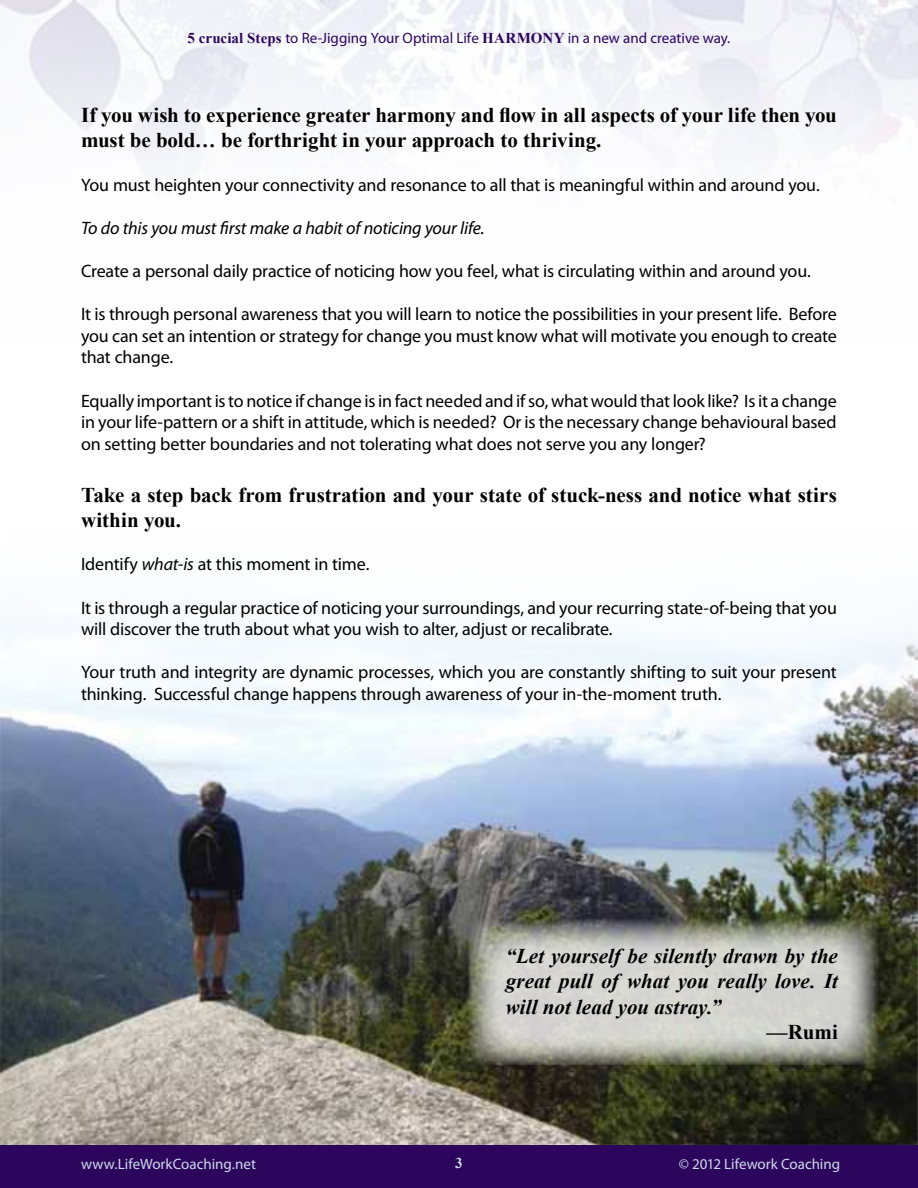
<style>
.page{position:relative;width:918px;height:1188px;background:#fff}
.page>*{position:absolute;margin:0;border:0;box-sizing:border-box;transform-origin:0 0}
.t1{font:700 21px/25.2px "Times New Roman";letter-spacing:-.005em;color:#000}
.t2{font:italic 700 21px/25.2px "Times New Roman";color:#000;text-align:justify}
.t3{font:18px/21.6px "Myriad Pro";letter-spacing:-.01em;color:#000;text-align:justify}
.t4{font:italic 18px "Myriad Pro";letter-spacing:-.01em;color:#000}
.t5{font:15px "Myriad Pro";color:#2c055c}
.t6{font:15px "Myriad Pro";color:#ccdaeb}
.t7{font:700 15px "Times New Roman";color:#ccdaeb}
.s1{font-family:"Times New Roman";font-weight:700}
.s2{font-style:italic}
</style>
<div class="page">
<div style="left:0;top:1145px;width:918px;height:43px;background:#2c055c"></div>
<img style="left:0;top:621px;width:918px;height:524px">
<svg style="left:468px;top:919px;width:410px;height:146px;background:#b5b6ae"></svg>
<p class="t5" style="left:188px;top:29px;width:544px"><span class="s1">5 crucial Steps</span> to Re-Jigging Your Optimal Life <span class="s1">HARMONY</span> in a new and creative way.</p>
<p class="t1" style="left:81px;top:102px;width:757px">If you wish to experience greater harmony and flow in all aspects of your life then you must be bold… be forthright in your approach to thriving.</p>
<p class="t3" style="left:81px;top:174px;width:740px">You must heighten your connectivity and resonance to all that is meaningful within and around you.</p>
<p class="t4" style="left:81px;top:217px;width:405px">To do this you must first make a habit of noticing your life.</p>
<p class="t3" style="left:81px;top:260px;width:731px">Create a personal daily practice of noticing how you feel, what is circulating within and around you.</p>
<p class="t3" style="left:81px;top:303px;width:757px">It is through personal awareness that you will learn to notice the possibilities in your present life. Before you can set an intention or strategy for change you must know what will motivate you enough to create that change.</p>
<p class="t3" style="left:81px;top:390px;width:757px">Equally important is to notice if change is in fact needed and if so, what would that look like? Is it a change in your life-pattern or a shift in attitude, which is needed? Or is the necessary change behavioural based on setting better boundaries and not tolerating what does not serve you any longer?</p>
<p class="t1" style="left:81px;top:482px;width:757px">Take a step back from frustration and your state of stuck-ness and notice what stirs within you.</p>
<p class="t3" style="left:81px;top:553px;width:290px">Identify <span class="s2">what-is</span> at this moment in time.</p>
<p class="t3" style="left:81px;top:597px;width:757px">It is through a regular practice of noticing your surroundings, and your recurring state-of-being that you will discover the truth about what you wish to alter, adjust or recalibrate.</p>
<p class="t3" style="left:81px;top:661px;width:757px">Your truth and integrity are dynamic processes, which you are constantly shifting to suit your present thinking. Successful change happens through awareness of your in-the-moment truth.</p>
<p class="t2" style="left:506px;top:943px;width:334px">“Let yourself be silently drawn by the great pull of what you really love. It will not lead you astray.”</p>
<p class="t1" style="left:766px;top:1019px;width:73px">—Rumi</p>
<p class="t6" style="left:81px;top:1155px;width:177px">www.LifeWorkCoaching.net</p>
<p class="t7" style="left:455px;top:1152px;width:9px">3</p>
<p class="t6" style="left:679px;top:1155px;width:163px">© 2012 Lifework Coaching</p>
</div>
